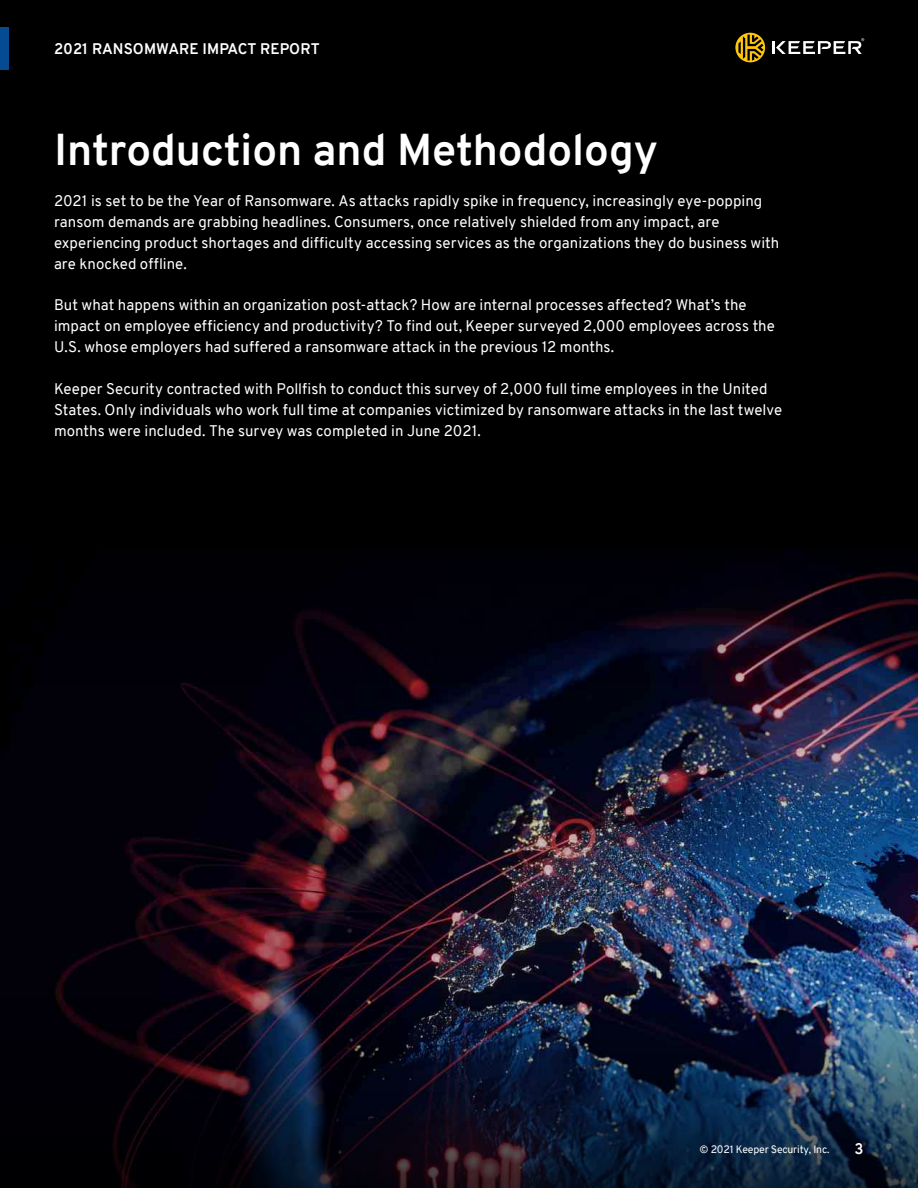
<style>
.page{position:relative;width:918px;height:1188px;background:#000}
.page>*{position:absolute;margin:0;border:0;box-sizing:border-box;transform-origin:0 0}
.t1{font:700 43.5px "Overpass";color:#fff}
.t2{font:15px/21px "Overpass";letter-spacing:.005em;color:#fff}
.t3{font:700 15px "Overpass";color:#fff}
.t4{font:10.5px "Overpass";letter-spacing:-.015em;color:#fff}
</style>
<div class="page">
<div style="left:0;top:28px;width:8px;height:42px;background:#054b91"></div>
<svg style="left:735px;top:33px;width:30px;height:29px"></svg>
<svg style="left:773px;top:38px;width:91px;height:16px"></svg>
<img style="left:54px;top:683px;width:864px;height:315px">
<svg style="left:181px;top:552px;width:737px;height:131px;fill:#01010b"></svg>
<img style="left:56px;top:998px;width:862px;height:190px">
<p class="t3" style="left:54px;top:38px;width:267px">2021 RANSOMWARE IMPACT REPORT</p>
<h1 class="t1" style="left:54px;top:119px;width:605px">Introduction and Methodology</h1>
<p class="t2" style="left:54px;top:190px;width:727px">2021 is set to be the Year of Ransomware. As attacks rapidly spike in frequency, increasingly eye-popping ransom demands are grabbing headlines. Consumers, once relatively shielded from any impact, are experiencing product shortages and difficulty accessing services as the organizations they do business with are knocked offline.</p>
<p class="t2" style="left:54px;top:295px;width:722px">But what happens within an organization post-attack? How are internal processes affected? What’s the impact on employee efficiency and productivity? To find out, Keeper surveyed 2,000 employees across the<br>U.S. whose employers had suffered a ransomware attack in the previous 12 months.</p>
<p class="t2" style="left:54px;top:378px;width:730px">Keeper Security contracted with Pollfish to conduct this survey of 2,000 full time employees in the United<br>States. Only individuals who work full time at companies victimized by ransomware attacks in the last twelve months were included. The survey was completed in June 2021.</p>
<p class="t4" style="left:700px;top:1142px;width:131px">© 2021 Keeper Security, Inc.</p>
<p class="t3" style="left:855px;top:1138px;width:11px">3</p>
</div>
